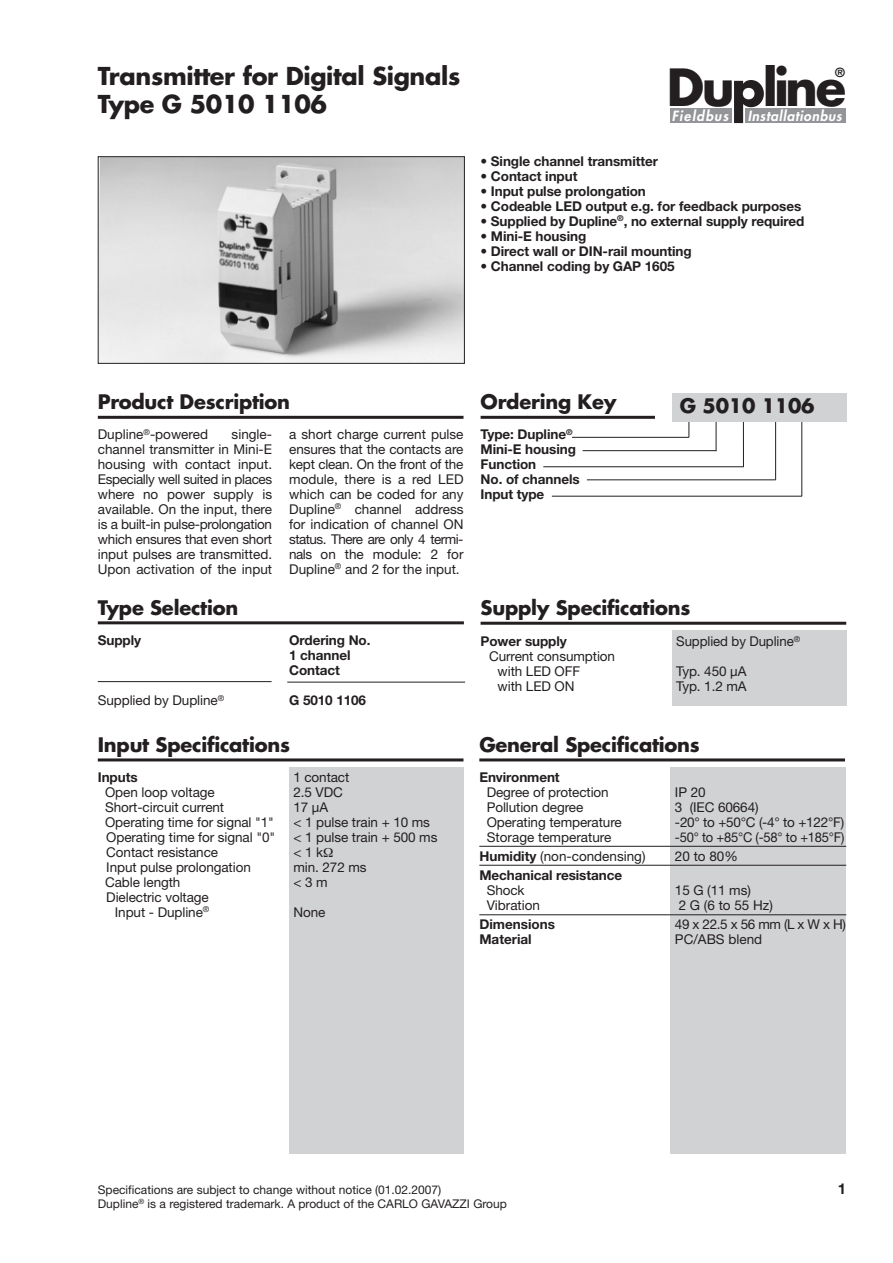
<style>
.page{position:relative;width:893px;height:1263px;background:#fff}
.page>*{position:absolute;margin:0;border:0;box-sizing:border-box;transform-origin:0 0}
.t1{font:700 49.8px "Futura";letter-spacing:-.06em;color:#231f20}
.t2{font:700 24px/27.6px "Futura";letter-spacing:-.015em;color:#231f20}
.t3{font:700 19.5px "Futura";letter-spacing:-.01em;color:#231f20}
.t4{font:700 15px "Helvetica Neue";color:#231f20}
.t5{font:italic 800 13.65px "Futura";color:#fff}
.t6{font:13.5px/15px "Helvetica Neue";letter-spacing:-.005em;color:#231f20;text-align:justify}
.t7{font:700 13.5px/15px "Helvetica Neue";letter-spacing:-.005em;color:#231f20}
.t8{font:13.5px "Helvetica Neue";letter-spacing:-.005em;color:#231f20;scale:.96 1}
.t9{font:700 12.3px "Futura";color:#231f20}
.t10{font:12px "Helvetica Neue";color:#231f20}
.s1{font-weight:700}
</style>
<div class="page">
<div style="left:745px;top:108px;width:100px;height:15px;background:#939598"></div>
<div style="left:670px;top:108px;width:62px;height:15px;background:#939598"></div>
<svg style="left:734px;top:80px;width:30px;height:43px"></svg>
<hr style="left:801px;top:412px;width:1px;height:84px;background:#231f20">
<svg style="left:97px;top:156px;width:679px;height:325px"></svg>
<hr style="left:98px;top:416px;width:365px;height:3px;background:#231f20">
<hr style="left:481px;top:416px;width:174px;height:3px;background:#231f20">
<hr style="left:572px;top:437px;width:117px;height:1px;background:#231f20">
<hr style="left:543px;top:466px;width:201px;height:1px;background:#231f20">
<hr style="left:583px;top:450px;width:133px;height:1px;background:#231f20">
<div style="left:672px;top:631px;width:174px;height:75px;background:#d1d2d4"></div>
<hr style="left:480px;top:622px;width:366px;height:3px;background:#231f20">
<div style="left:671px;top:767px;width:175px;height:387px;background:#d1d2d4"></div>
<hr style="left:479px;top:758px;width:366px;height:3px;background:#231f20">
<hr style="left:479px;top:846px;width:367px;height:1px;background:#231f20">
<hr style="left:479px;top:865px;width:367px;height:1px;background:#231f20">
<hr style="left:479px;top:914px;width:367px;height:1px;background:#231f20">
<div style="left:289px;top:767px;width:174px;height:387px;background:#d1d2d4"></div>
<hr style="left:98px;top:758px;width:365px;height:3px;background:#231f20">
<div style="left:672px;top:393px;width:174px;height:29px;background:#d1d2d4"></div>
<hr style="left:587px;top:479px;width:189px;height:1px;background:#231f20">
<hr style="left:552px;top:496px;width:250px;height:1px;background:#231f20">
<hr style="left:98px;top:621px;width:366px;height:3px;background:#231f20">
<hr style="left:98px;top:681px;width:174px;height:1px;background:#231f20">
<hr style="left:287px;top:682px;width:178px;height:1px;background:#231f20">
<h2 class="t2" style="left:98px;top:65px;width:364px">Transmitter for Digital Signals<br>Type G 5010 1106</h2>
<h1 class="t1" style="left:667px;top:65px;width:181px">Du line</h1>
<p class="t9" style="left:835px;top:67px;width:11px">®</p>
<p class="t5" style="left:672px;top:110px;width:174px">Fieldbus Installationbus</p>
<p class="t7" style="left:481px;top:155px;width:179px">• Single channel transmitter</p>
<p class="t7" style="left:481px;top:170px;width:98px">• Contact input</p>
<p class="t7" style="left:481px;top:185px;width:167px">• Input pulse prolongation</p>
<p class="t7" style="left:481px;top:200px;width:322px">• Codeable LED output e.g. for feedback purposes</p>
<p class="t7" style="left:481px;top:215px;width:325px">• Supplied by Dupline<sup>®</sup>, no external supply required</p>
<p class="t7" style="left:481px;top:230px;width:107px">• Mini-E housing</p>
<p class="t7" style="left:481px;top:245px;width:213px">• Direct wall or DIN-rail mounting</p>
<p class="t7" style="left:481px;top:260px;width:195px">• Channel coding by GAP 1605</p>
<h3 class="t3" style="left:98px;top:393px;width:194px">Product De scrip tion</h3>
<h3 class="t3" style="left:481px;top:393px;width:137px">Ordering Key</h3>
<p class="t7" style="left:481px;top:428px;width:101px">Type: Dupline<sup>®<br></sup>Mini-E housing<br>Function<br>No. of channels<br>Input type</p>
<p class="t6" style="left:98px;top:429px;width:112px">Dupline<sup>®</sup>-powered</p>
<p class="t6" style="left:98px;top:429px;width:176px;text-indent:134px">single&shy;channel transmitter in Mini-E housing with contact input.<br>Especially well suited in places where no power supply is available. On the input, there is a built-in pulse-prolongation which ensures that even short input pulses are transmitted.<br>Upon activation of the input</p>
<p class="t6" style="left:289px;top:428px;width:176px">a short charge current pulse ensures that the contacts are kept clean. On the front of the module, there is a red LED which can be coded for any Dupline<sup>®</sup> channel address for indication of channel ON status. There are only 4 termi&shy;nals on the module: 2 for Dupline<sup>®</sup> and 2 for the input.</p>
<h3 class="t3" style="left:680px;top:397px;width:136px">G 5010 1106</h3>
<h3 class="t3" style="left:98px;top:599px;width:142px">Type Selection</h3>
<p class="t7" style="left:98px;top:634px;width:45px">Supply</p>
<p class="t7" style="left:289px;top:634px;width:83px">Ordering No.<br>1 channel<br>Contact</p>
<p class="t6" style="left:98px;top:695px;width:128px">Supplied by Dupline<sup>®</sup></p>
<p class="t7" style="left:289px;top:694px;width:78px">G 5010 1106</p>
<h3 class="t3" style="left:98px;top:736px;width:194px">Input Spec i fi ca tions</h3>
<p class="t7" style="left:98px;top:771px;width:41px">Inputs</p>
<p class="t6" style="left:293px;top:771px;width:57px">1 contact</p>
<p class="t6" style="left:105px;top:786px;width:111px">Open loop voltage</p>
<p class="t6" style="left:293px;top:786px;width:51px">2.5 VDC</p>
<p class="t6" style="left:105px;top:801px;width:121px">Short-circuit current</p>
<p class="t6" style="left:293px;top:801px;width:36px">17 µA</p>
<p class="t6" style="left:105px;top:816px;width:170px">Operating time for signal "1"</p>
<p class="t6" style="left:293px;top:816px;width:138px">&lt; 1 pulse train + 10 ms</p>
<p class="t6" style="left:106px;top:831px;width:170px">Operating time for signal "0"</p>
<p class="t6" style="left:293px;top:831px;width:146px">&lt; 1 pulse train + 500 ms</p>
<p class="t6" style="left:106px;top:846px;width:113px">Contact resistance</p>
<p class="t6" style="left:293px;top:846px;width:31px">&lt; 1 k</p>
<p class="t6" style="left:106px;top:861px;width:146px">Input pulse prolongation</p>
<p class="t6" style="left:293px;top:861px;width:75px">min. 272 ms</p>
<p class="t6" style="left:105px;top:876px;width:77px">Cable length</p>
<p class="t6" style="left:293px;top:876px;width:36px">&lt; 3 m</p>
<p class="t6" style="left:106px;top:891px;width:105px;text-align:right">Dielectric voltage<br>Input - Dupline<sup>®</sup></p>
<p class="t6" style="left:293px;top:906px;width:33px">None</p>
<h3 class="t3" style="left:480px;top:599px;width:211px">Supply Spec i fi ca tions</h3>
<p class="t7" style="left:480px;top:635px;width:88px">Power supply</p>
<p class="t6" style="left:676px;top:635px;width:125px">Supplied by Dupline<sup>®</sup></p>
<p class="t6" style="left:498px;top:650px;width:119px;text-indent:-9px">Current consumption with LED OFF</p>
<p class="t6" style="left:676px;top:665px;width:72px">Typ. 450 µA</p>
<p class="t6" style="left:498px;top:680px;width:78px">with LED ON</p>
<p class="t6" style="left:676px;top:680px;width:72px">Typ. 1.2 mA</p>
<h3 class="t3" style="left:479px;top:736px;width:222px">General Spec i fi ca tions</h3>
<p class="t7" style="left:479px;top:771px;width:82px">Environment</p>
<p class="t6" style="left:487px;top:786px;width:124px">Degree of protection</p>
<p class="t6" style="left:675px;top:786px;width:32px">IP 20</p>
<p class="t6" style="left:487px;top:801px;width:98px">Pollution degree</p>
<p class="t6" style="left:675px;top:801px;width:85px">3 (IEC 60664)</p>
<p class="t6" style="left:487px;top:816px;width:137px">Operating temperature</p>
<p class="t6" style="left:675px;top:816px;width:171px">-20° to +50°C (-4° to +122°F)</p>
<p class="t6" style="left:487px;top:831px;width:126px">Storage temperature</p>
<p class="t8" style="left:675px;top:832px;width:178px">-50° to +85°C (-58° to +185°F)</p>
<p class="t6" style="left:479px;top:850px;width:168px"><span class="s1">Humidity</span> (non-condensing)</p>
<p class="t6" style="left:675px;top:850px;width:65px">20 to 80%</p>
<p class="t7" style="left:479px;top:869px;width:144px">Mechanical re sist ance</p>
<p class="t6" style="left:487px;top:884px;width:39px">Shock</p>
<p class="t6" style="left:675px;top:884px;width:77px">15 G (11 ms)</p>
<p class="t6" style="left:487px;top:899px;width:55px">Vibration</p>
<p class="t6" style="left:679px;top:899px;width:96px">2 G (6 to 55 Hz)</p>
<p class="t7" style="left:479px;top:918px;width:77px">Dimensions</p>
<p class="t6" style="left:675px;top:918px;width:172px">49 x 22.5 x 56 mm (L x W x H)</p>
<p class="t7" style="left:479px;top:933px;width:54px">Material</p>
<p class="t6" style="left:675px;top:933px;width:89px">PC/ABS blend</p>
<p class="t10" style="left:98px;top:1186px;width:345px">Specifications are subject to change without notice (01.02.2007)</p>
<p class="t4" style="left:838px;top:1184px;width:10px">1</p>
<p class="t10" style="left:98px;top:1199px;width:411px">Dupline<sup>®</sup> is a registered trademark. A product of the CARLO GAVAZZI Group</p>
</div>
